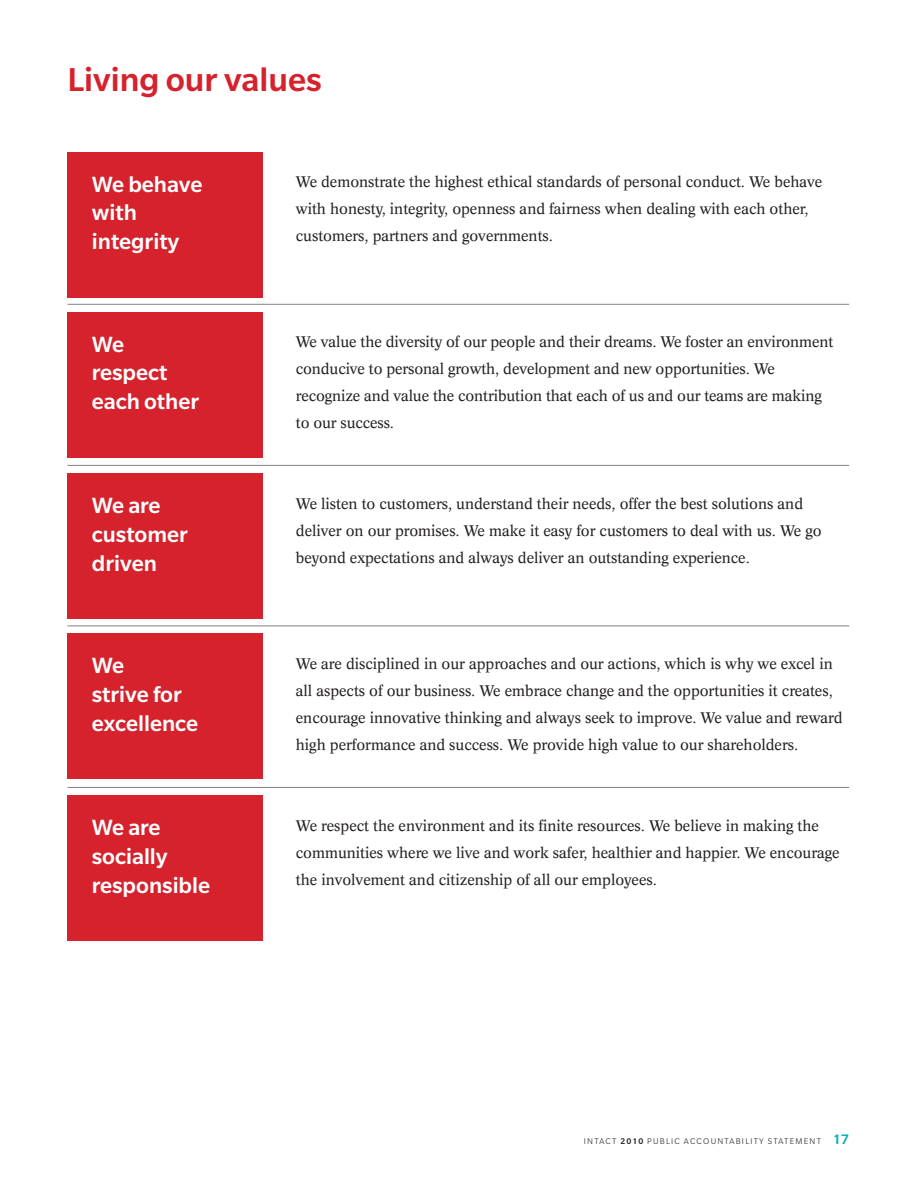
<style>
.page{position:relative;width:918px;height:1188px;background:#fff}
.page>*{position:absolute;margin:0;border:0;box-sizing:border-box;transform-origin:0 0}
.t1{font:500 36px "Slate Std";color:#d5222d}
.t2{font:500 24px/28.8px "Slate Std";color:#fff}
.t3{font:15px/27px "Concorde";letter-spacing:-.005em;color:#231f20}
.t4{font:300 9px "Slate Std";letter-spacing:.135em;color:#231f20}
.s1{font-weight:500}
.s2{font-weight:500;font-size:15px;color:#00aebd}
</style>
<div class="page">
<div style="left:68px;top:152px;width:195px;height:146px;background:#d5222d"></div>
<div style="left:68px;top:312px;width:195px;height:146px;background:#d5222d"></div>
<hr style="left:68px;top:304px;width:781px;height:1px;background:#808285">
<div style="left:68px;top:474px;width:195px;height:145px;background:#d5222d"></div>
<div style="left:68px;top:634px;width:195px;height:145px;background:#d5222d"></div>
<hr style="left:68px;top:626px;width:781px;height:1px;background:#808285">
<hr style="left:68px;top:465px;width:781px;height:1px;background:#808285">
<div style="left:68px;top:796px;width:195px;height:145px;background:#d5222d"></div>
<hr style="left:68px;top:787px;width:781px;height:1px;background:#808285">
<h1 class="t1" style="left:67px;top:68px;width:256px">Living our values</h1>
<h2 class="t2" style="left:92px;top:171px;width:112px">We behave with integrity</h2>
<p class="t3" style="left:296px;top:170px;width:528px">We demonstrate the highest ethical standards of personal conduct. We behave with honesty, integrity, openness and fairness when dealing with each other, customers, partners and governments.</p>
<h2 class="t2" style="left:92px;top:331px;width:109px">We respect each other</h2>
<p class="t3" style="left:296px;top:330px;width:539px">We value the diversity of our people and their dreams. We foster an environment conducive to personal growth, development and new opportunities. We recognize and value the contribution that each of us and our teams are making to our success.</p>
<h2 class="t2" style="left:92px;top:493px;width:98px">We are customer driven</h2>
<p class="t3" style="left:296px;top:491px;width:527px">We listen to customers, understand their needs, offer the best solutions and deliver on our promises. We make it easy for customers to deal with us. We go beyond expectations and always deliver an outstanding experience.</p>
<h2 class="t2" style="left:92px;top:653px;width:108px">We<br>strive for excellence</h2>
<p class="t3" style="left:296px;top:651px;width:548px">We are disciplined in our approaches and our actions, which is why we excel in all aspects of our business. We embrace change and the opportunities it creates, encourage innovative thinking and always seek to improve. We value and reward high performance and success. We provide high value to our shareholders.</p>
<h2 class="t2" style="left:92px;top:815px;width:120px">We are socially responsible</h2>
<p class="t3" style="left:296px;top:814px;width:545px">We respect the environment and its finite resources. We believe in making the communities where we live and work safer, healthier and happier. We encourage the involvement and citizenship of all our employees.</p>
<p class="t4" style="left:584px;top:1138px;width:267px">INTACT <span class="s1">2010</span> PUBLIC ACCOUNTABILITY STATEMENT <span class="s2">17</span></p>
</div>
